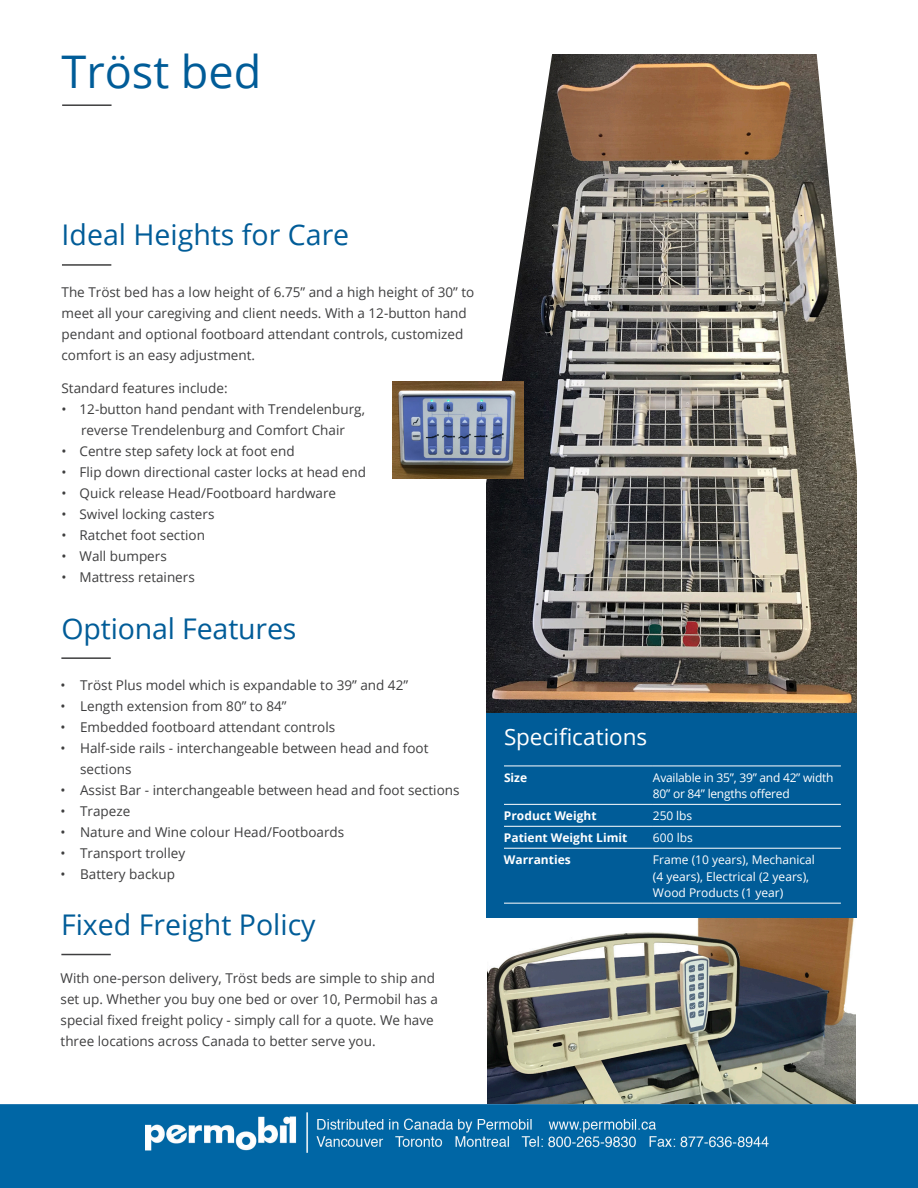
<style>
.page{position:relative;width:918px;height:1188px;background:#fff}
.page>*{position:absolute;margin:0;border:0;box-sizing:border-box;transform-origin:0 0}
.t1{font:45px "Open Sans";color:#005c98}
.t2{font:28.5px "Open Sans";color:#005c98}
.t3{font:22.5px "Open Sans";color:#fff}
.Body{font:13.5px/21px "Open Sans";color:#3e3e3f}
.t4{font:12px/16.5px "Open Sans";color:#fff}
.t5{font:12px "Open Sans";letter-spacing:-.02em;color:#fff}
.t6{font:700 12px "Open Sans";color:#fff}
</style>
<div class="page">
<img style="left:487px;top:918px;width:368px;height:187px">
<img style="left:0;top:1105px;width:918px;height:83px">
<div style="left:486px;top:710px;width:370px;height:208px;background:#005c98"></div>
<hr style="left:504px;top:766px;width:149px;height:1px;background:#fff">
<hr style="left:653px;top:766px;width:188px;height:1px;background:#fff">
<hr style="left:504px;top:804px;width:149px;height:1px;background:#fff">
<hr style="left:653px;top:804px;width:188px;height:1px;background:#fff">
<hr style="left:504px;top:826px;width:149px;height:1px;background:#fff">
<hr style="left:653px;top:826px;width:188px;height:1px;background:#fff">
<hr style="left:504px;top:848px;width:149px;height:1px;background:#fff">
<hr style="left:653px;top:848px;width:188px;height:1px;background:#fff">
<hr style="left:504px;top:903px;width:149px;height:1px;background:#fff">
<hr style="left:653px;top:903px;width:188px;height:1px;background:#fff">
<hr style="left:62px;top:264px;width:49px;height:2px;background:#3e3e3f">
<hr style="left:61px;top:657px;width:50px;height:2px;background:#3e3e3f">
<hr style="left:61px;top:954px;width:50px;height:1px;background:#3e3e3f">
<hr style="left:62px;top:104px;width:50px;height:2px;background:#3e3e3f">
<img style="left:486px;top:54px;width:370px;height:658px">
<svg style="left:813px;top:54px;width:44px;height:429px"></svg>
<svg style="left:446px;top:54px;width:108px;height:435px"></svg>
<img style="left:392px;top:382px;width:132px;height:97px">
<svg style="left:839px;top:998px;width:17px;height:20px"></svg>
<p class="t1" style="left:62px;top:41px;width:201px">Tröst bed</p>
<p class="t2" style="left:62px;top:216px;width:289px">Ideal Heights for Care</p>
<p class="Body" style="left:62px;top:281px;width:414px">The Tröst bed has a low height of 6.75” and a high height of 30” to meet all your caregiving and client needs. With a 12-button hand pendant and optional footboard attendant controls, customized comfort is an easy adjustment.</p>
<p class="Body" style="left:62px;top:377px;width:168px">Standard features include:</p>
<p class="Body" style="left:62px;top:398px;width:305px;text-align:center">• 12-button hand pendant with Trendelenburg, reverse Trendelenburg and Comfort Chair</p>
<p class="Body" style="left:62px;top:440px;width:235px">• Centre step safety lock at foot end</p>
<p class="Body" style="left:62px;top:461px;width:306px">• Flip down directional caster locks at head end</p>
<p class="Body" style="left:62px;top:482px;width:276px">• Quick release Head/Footboard hardware</p>
<p class="Body" style="left:62px;top:503px;width:154px">• Swivel locking casters</p>
<p class="Body" style="left:62px;top:524px;width:145px">• Ratchet foot section</p>
<p class="Body" style="left:62px;top:545px;width:107px">• Wall bumpers</p>
<p class="Body" style="left:62px;top:566px;width:135px">• Mattress retainers</p>
<p class="t2" style="left:61px;top:609px;width:237px">Optional Features</p>
<p class="Body" style="left:61px;top:674px;width:349px">• Tröst Plus model which is expandable to 39” and 42”</p>
<p class="Body" style="left:61px;top:695px;width:227px">• Length extension from 80” to 84”</p>
<p class="Body" style="left:61px;top:716px;width:276px">• Embedded footboard attendant controls</p>
<p class="Body" style="left:80px;top:737px;width:350px;text-indent:-20px">• Half-side rails - interchangeable between head and foot sections</p>
<p class="Body" style="left:61px;top:779px;width:400px">• Assist Bar - interchangeable between head and foot sections</p>
<p class="Body" style="left:61px;top:800px;width:71px">• Trapeze</p>
<p class="Body" style="left:61px;top:821px;width:285px">• Nature and Wine colour Head/Footboards</p>
<p class="Body" style="left:61px;top:842px;width:126px">• Transport trolley</p>
<p class="Body" style="left:61px;top:863px;width:116px">• Battery backup</p>
<p class="t2" style="left:61px;top:905px;width:256px">Fixed Freight Policy</p>
<p class="Body" style="left:61px;top:967px;width:379px">With one-person delivery, Tröst beds are simple to ship and set up. Whether you buy one bed or over 10, Permobil has a special fixed freight policy - simply call for a quote. We have three locations across Canada to better serve you.</p>
<p class="t3" style="left:504px;top:721px;width:145px">Specifications</p>
<p class="t6" style="left:504px;top:769px;width:25px">Size</p>
<p class="t5" style="left:653px;top:769px;width:182px">Available in 35”, 39” and 42” width</p>
<p class="t5" style="left:653px;top:786px;width:138px">80” or 84” lengths offered</p>
<p class="t6" style="left:504px;top:807px;width:94px">Product Weight</p>
<p class="t4" style="left:653px;top:807px;width:41px">250 lbs</p>
<p class="t6" style="left:504px;top:829px;width:125px">Patient Weight Limit</p>
<p class="t4" style="left:653px;top:829px;width:41px">600 lbs</p>
<p class="t6" style="left:504px;top:851px;width:68px">Warranties</p>
<p class="t4" style="left:653px;top:851px;width:163px">Frame (10 years), Mechanical (4 years), Electrical (2 years),<br>Wood Products (1 year)</p>
</div>
